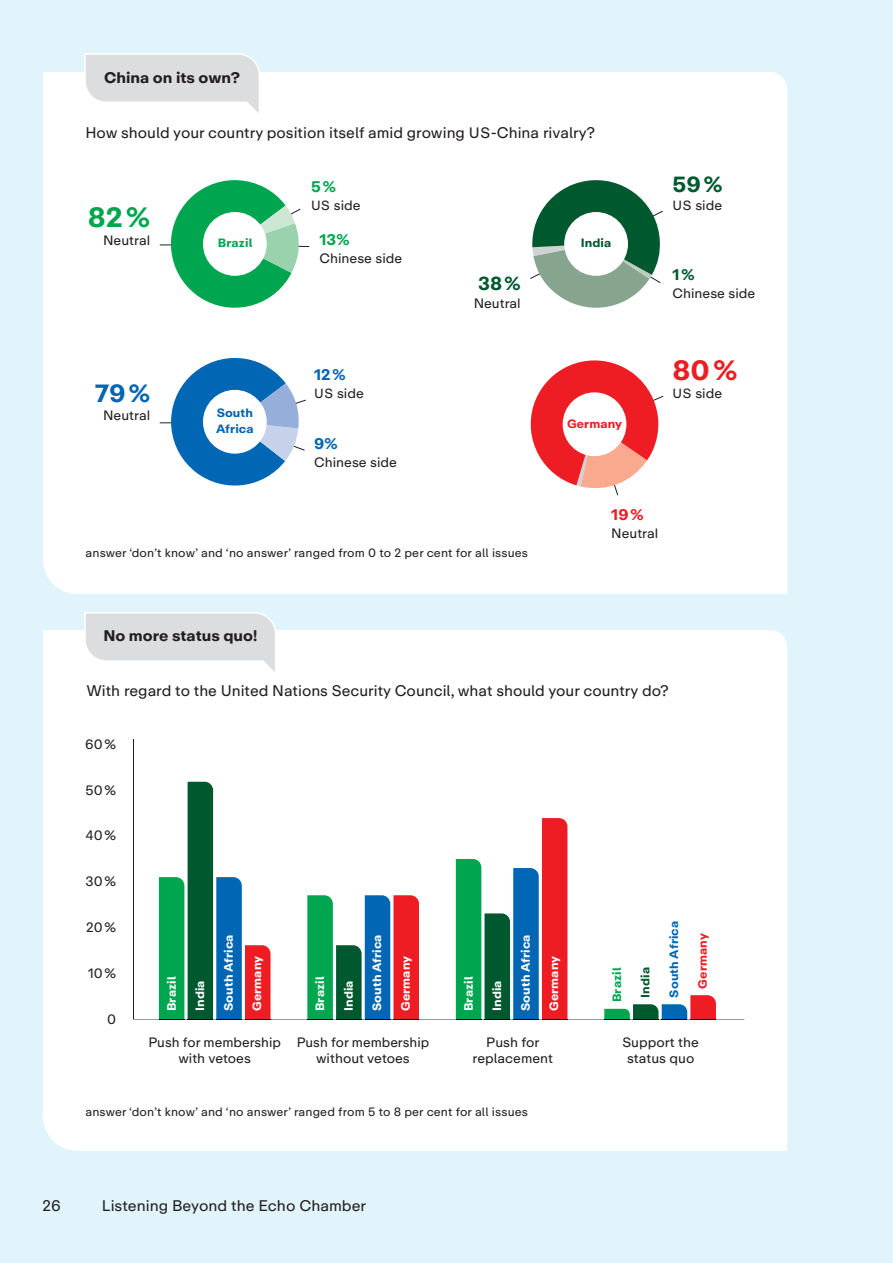
<style>
.page{position:relative;width:893px;height:1263px;background:#e1f4fc}
.page>*{position:absolute;margin:0;border:0;box-sizing:border-box;transform-origin:0 0}
.t1{font:700 27.75px "Koerber Repro";color:#00a54f}
.t2{font:700 27.75px "Koerber Repro";color:#ee1d23}
.t3{font:700 24.75px "Koerber Repro";color:#0166b3}
.t4{font:700 21.75px "Koerber Repro";color:#00592e}
.t5{font:700 18.75px "Koerber Repro";color:#00592e}
.t6{font:15.3px "Koerber Repro";color:#231f20}
.t7{font:700 15.3px "Koerber Repro";color:#231f20}
.t8{font:700 15.3px "Koerber Repro";color:#00a54f}
.t9{font:700 15.3px "Koerber Repro";color:#0166b3}
.t10{font:700 15.3px "Koerber Repro";color:#ee1d23}
.t11{font:700 15.3px "Koerber Repro";color:#00592e}
.t12{font:13.5px/15.8px "Koerber Repro";color:#231f20;text-align:center}
.t13{font:12px "Koerber Repro";letter-spacing:.01em;color:#231f20}
.t14{font:700 12px "Koerber Repro";letter-spacing:.01em;color:#fff}
.t15{font:700 12px/15.8px "Koerber Repro";letter-spacing:.01em;color:#0166b3}
.t16{font:700 12px "Koerber Repro";letter-spacing:.01em;color:#ee1d23}
.t17{font:700 12px "Koerber Repro";letter-spacing:.005em;color:#00a54f}
.t18{font:700 12px "Koerber Repro";letter-spacing:.01em;color:#00592e}
.s1{font-size:15px}
.s2{font-size:13.2px}
</style>
<div class="page">
<div style="left:43px;top:72px;width:744px;height:522px;background:#fff"></div>
<div style="left:43px;top:630px;width:744px;height:521px;background:#fff"></div>
<hr style="left:160px;top:245px;width:74px;height:1px;background:#231f20">
<hr style="left:160px;top:423px;width:75px;height:1px;background:#231f20">
<svg style="left:530px;top:178px;width:133px;height:139px;background:#83ab95"></svg>
<svg style="left:163px;top:350px;width:143px;height:144px;background:#86b4da"></svg>
<svg style="left:162px;top:171px;width:148px;height:146px;background:#89d4ac"></svg>
<svg style="left:523px;top:353px;width:143px;height:143px;background:#f69191"></svg>
<svg style="left:133px;top:782px;width:611px;height:238px;background:#c3ceca"></svg>
<div style="left:203px;top:212px;width:64px;height:64px;background:#fff;border-radius:50%"></div>
<div style="left:564px;top:212px;width:64px;height:64px;background:#fff;border-radius:50%"></div>
<div style="left:563px;top:392px;width:63px;height:64px;background:#fff;border-radius:50%"></div>
<div style="left:203px;top:390px;width:64px;height:64px;background:#fff;border-radius:50%"></div>
<hr style="left:133px;top:739px;width:1px;height:280px;background:#231f20">
<svg style="left:84px;top:53px;width:178px;height:64px;background:#e5e6e8"></svg>
<svg style="left:84px;top:612px;width:194px;height:64px;background:#e5e6e8"></svg>
<p class="t7" style="left:104px;top:67px;width:137px">China on its own?</p>
<p class="t6" style="left:85px;top:123px;width:511px">How should your country position itself amid growing <span class="s1">US</span>-China rivalry?</p>
<h1 class="t1" style="left:88px;top:199px;width:64px">82 %</h1>
<p class="t12" style="left:103px;top:233px;width:49px">Neutral</p>
<p class="t8" style="left:311px;top:177px;width:26px">5 %</p>
<p class="t12" style="left:311px;top:198px;width:51px"><span class="s2">US</span> side</p>
<p class="t8" style="left:320px;top:229px;width:32px">13%</p>
<p class="t12" style="left:320px;top:250px;width:84px">Chinese side</p>
<p class="t17" style="left:218px;top:235px;width:36px">Brazil</p>
<p class="t18" style="left:581px;top:234px;width:32px">India</p>
<h3 class="t5" style="left:478px;top:271px;width:44px">38 %</h3>
<p class="t12" style="left:474px;top:295px;width:49px">Neutral</p>
<h3 class="t4" style="left:672px;top:170px;width:51px">59 %</h3>
<p class="t12" style="left:672px;top:198px;width:51px"><span class="s2">US</span> side</p>
<p class="t11" style="left:672px;top:264px;width:24px">1 %</p>
<p class="t12" style="left:672px;top:285px;width:84px">Chinese side</p>
<p class="t9" style="left:314px;top:365px;width:33px">12 %</p>
<h2 class="t3" style="left:95px;top:377px;width:57px">79 %</h2>
<p class="t12" style="left:314px;top:386px;width:51px"><span class="s2">US</span> side</p>
<p class="t12" style="left:103px;top:407px;width:49px">Neutral</p>
<p class="t15" style="left:216px;top:405px;width:39px">South<br>Africa</p>
<p class="t9" style="left:314px;top:433px;width:25px">9%</p>
<p class="t12" style="left:314px;top:454px;width:84px">Chinese side</p>
<p class="t13" style="left:86px;top:545px;width:444px">answer ‘don’t know’ and ‘no answer’ ranged from 0 to 2 per cent for all issues</p>
<p class="t16" style="left:567px;top:416px;width:57px">Germany</p>
<h1 class="t2" style="left:672px;top:352px;width:66px">80 %</h1>
<p class="t12" style="left:672px;top:386px;width:51px"><span class="s2">US</span> side</p>
<p class="t10" style="left:611px;top:504px;width:34px">19 %</p>
<p class="t12" style="left:611px;top:525px;width:49px">Neutral</p>
<p class="t7" style="left:103px;top:625px;width:155px">No more status quo!</p>
<p class="t6" style="left:86px;top:681px;width:584px">With regard to the United Nations Security Council, what should your country do?</p>
<p class="t12" style="left:85px;top:736px;width:32px">60 %</p>
<p class="t12" style="left:86px;top:782px;width:32px">50 %</p>
<p class="t12" style="left:86px;top:828px;width:32px">40 %</p>
<p class="t12" style="left:86px;top:874px;width:32px">30 %</p>
<p class="t12" style="left:86px;top:919px;width:31px">20 %</p>
<p class="t12" style="left:88px;top:965px;width:30px">10 %</p>
<p class="t12" style="left:107px;top:1011px;width:10px">0</p>
<p class="t14" style="left:163px;top:1011px;width:36px;rotate:-90deg">Brazil</p>
<p class="t14" style="left:192px;top:1011px;width:32px;rotate:-90deg">India</p>
<p class="t14" style="left:220px;top:1011px;width:78px;rotate:-90deg">South Africa</p>
<p class="t14" style="left:249px;top:1011px;width:57px;rotate:-90deg">Germany</p>
<p class="t14" style="left:312px;top:1011px;width:36px;rotate:-90deg">Brazil</p>
<p class="t14" style="left:340px;top:1011px;width:32px;rotate:-90deg">India</p>
<p class="t14" style="left:369px;top:1011px;width:78px;rotate:-90deg">South Africa</p>
<p class="t14" style="left:397px;top:1011px;width:57px;rotate:-90deg">Germany</p>
<p class="t14" style="left:460px;top:1011px;width:36px;rotate:-90deg">Brazil</p>
<p class="t14" style="left:489px;top:1011px;width:32px;rotate:-90deg">India</p>
<p class="t14" style="left:517px;top:1011px;width:78px;rotate:-90deg">South Africa</p>
<p class="t14" style="left:546px;top:1011px;width:57px;rotate:-90deg">Germany</p>
<p class="t17" style="left:609px;top:1002px;width:36px;rotate:-90deg">Brazil</p>
<p class="t18" style="left:637px;top:997px;width:32px;rotate:-90deg">India</p>
<p class="t15" style="left:666px;top:997px;width:78px;rotate:-90deg">South Africa</p>
<p class="t16" style="left:694px;top:988px;width:57px;rotate:-90deg">Germany</p>
<p class="t12" style="left:148px;top:1035px;width:134px">Push for membership with vetoes</p>
<p class="t12" style="left:297px;top:1035px;width:134px">Push for membership without vetoes</p>
<p class="t12" style="left:472px;top:1035px;width:82px">Push for replacement</p>
<p class="t12" style="left:622px;top:1035px;width:78px">Support the status quo</p>
<p class="t13" style="left:85px;top:1104px;width:444px">answer ‘don’t know’ and ‘no answer’ ranged from 5 to 8 per cent for all issues</p>
<p class="t6" style="left:43px;top:1195px;width:20px">26</p>
<p class="t6" style="left:102px;top:1195px;width:266px">Listening Beyond the Echo Chamber</p>
</div>
